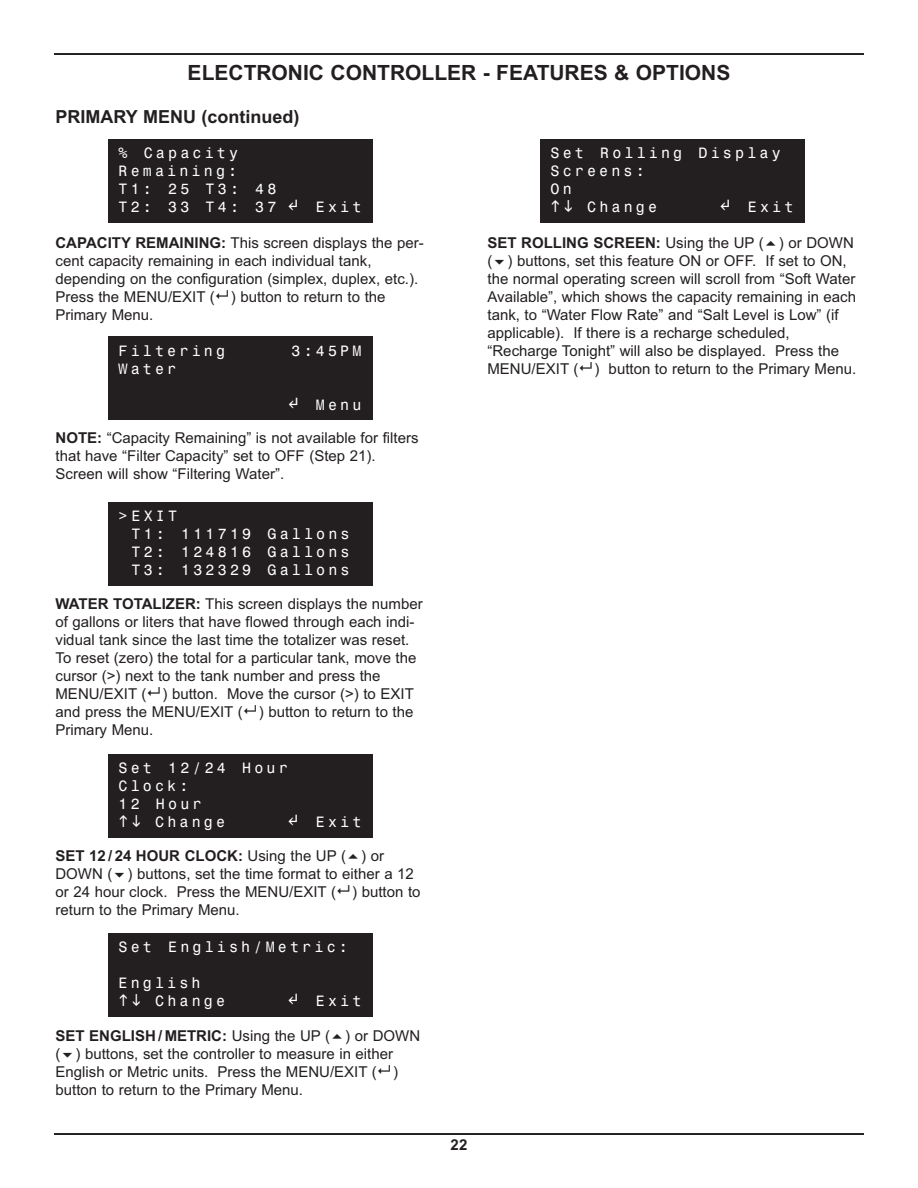
<style>
.page{position:relative;width:918px;height:1188px;background:#fff}
.page>*{position:absolute;margin:0;border:0;box-sizing:border-box;transform-origin:0 0}
.t1{font:700 21px "Arial";color:#231f20}
.t2{font:700 18px "Arial";color:#231f20}
.t3{font:15px/18px "Arial";color:#231f20}
.t4{font:15px/18px "Monospace 821 BT";letter-spacing:.21em;color:#fff}
.t5{font:700 15px "Arial";color:#231f20}
.s1{font-family:"Cambria Math";font-size:19.5px}
.s2{font-weight:700}
</style>
<div class="page">
<hr style="left:54px;top:54px;width:810px;height:1px;background:#231f20">
<hr style="left:54px;top:1134px;width:810px;height:1px;background:#231f20">
<div style="left:108px;top:502px;width:265px;height:84px;background:#231f20"></div>
<div style="left:540px;top:140px;width:265px;height:83px;background:#231f20"></div>
<div style="left:108px;top:754px;width:265px;height:84px;background:#231f20"></div>
<div style="left:108px;top:933px;width:265px;height:83px;background:#231f20"></div>
<div style="left:108px;top:140px;width:265px;height:83px;background:#231f20"></div>
<div style="left:108px;top:337px;width:265px;height:83px;background:#231f20"></div>
<h1 class="t1" style="left:188px;top:60px;width:544px">ELECTRONIC CONTROLLER - FEATURES &amp; OPTIONS</h1>
<p class="t2" style="left:56px;top:106px;width:245px">PRIMARY MENU (continued)</p>
<p class="t4" style="left:118px;top:144px;width:244px">% Capacity<br>Remaining:<br>T1: 25 T3: 48<br>T2: 33 T4: 37 <span class="s1">↵</span> Exit</p>
<p class="t3" style="left:56px;top:233px;width:370px"><span class="s2">CAPACITY REMAINING:</span> This screen displays the per&shy;cent capacity remaining in each individual tank, depending on the configuration (simplex, duplex, etc.).<br>Press the MENU/EXIT ( ) button to return to the Primary Menu.</p>
<p class="t4" style="left:119px;top:341px;width:108px">Filtering</p>
<p class="t4" style="left:292px;top:341px;width:71px">3:45PM</p>
<p class="t4" style="left:119px;top:359px;width:59px">Water</p>
<p class="t4" style="left:288px;top:395px;width:75px"><span class="s1">↵</span> Menu</p>
<p class="t3" style="left:56px;top:429px;width:365px"><span class="s2">NOTE:</span> “Capacity Remaining” is not available for filters that have “Filter Capacity” set to OFF (Step 21).<br>Screen will show “Filtering Water”.</p>
<p class="t4" style="left:132px;top:507px;width:220px;text-indent:-13px">&gt;EXIT<br>T1: 111719 Gallons<br>T2: 124816 Gallons<br>T3: 132329 Gallons</p>
<p class="t3" style="left:56px;top:595px;width:369px"><span class="s2">WATER TOTALIZER:</span> This screen displays the number of gallons or liters that have flowed through each indi&shy;vidual tank since the last time the totalizer was reset.<br>To reset (zero) the total for a particular tank, move the cursor (&gt;) next to the tank number and press the MENU/EXIT ( ) button. Move the cursor (&gt;) to EXIT and press the MENU/EXIT ( ) button to return to the Primary Menu.</p>
<p class="t4" style="left:118px;top:759px;width:171px">Set 12/24 Hour</p>
<p class="t4" style="left:118px;top:777px;width:71px">Clock:</p>
<p class="t4" style="left:118px;top:795px;width:85px">12 Hour</p>
<p class="t4" style="left:155px;top:813px;width:71px">Change</p>
<p class="t4" style="left:288px;top:813px;width:75px"><span class="s1">↵</span> Exit</p>
<p class="t3" style="left:55px;top:847px;width:367px"><span class="s2">SET 12 / 24 HOUR CLOCK:</span> Using the UP ( ) or DOWN ( ) buttons, set the time format to either a 12 or 24 hour clock. Press the MENU/EXIT ( ) button to return to the Primary Menu.</p>
<p class="t4" style="left:118px;top:938px;width:231px">Set English/Metric:</p>
<p class="t4" style="left:155px;top:974px;width:71px;text-indent:-37px">English<br>Change</p>
<p class="t4" style="left:288px;top:992px;width:75px"><span class="s1">↵</span> Exit</p>
<p class="t3" style="left:55px;top:1027px;width:366px"><span class="s2">SET ENGLISH / METRIC:</span> Using the UP ( ) or DOWN ( ) buttons, set the controller to measure in either English or Metric units. Press the MENU/EXIT ( ) button to return to the Primary Menu.</p>
<p class="t4" style="left:550px;top:144px;width:232px">Set Rolling Display</p>
<p class="t4" style="left:550px;top:162px;width:96px">Screens:</p>
<p class="t4" style="left:550px;top:180px;width:23px">On</p>
<p class="t4" style="left:587px;top:198px;width:71px">Change</p>
<p class="t4" style="left:720px;top:198px;width:75px"><span class="s1">↵</span> Exit</p>
<p class="t3" style="left:487px;top:233px;width:370px"><span class="s2">SET ROLLING SCREEN:</span> Using the UP ( ) or DOWN ( ) buttons, set this feature ON or OFF. If set to ON, the normal operating screen will scroll from “Soft Water Available”, which shows the capacity remaining in each tank, to “Water Flow Rate” and “Salt Level is Low” (if applicable). If there is a recharge scheduled, “Recharge Tonight” will also be displayed. Press the MENU/EXIT ( ) button to return to the Primary Menu.</p>
<p class="t5" style="left:451px;top:1136px;width:18px">22</p>
</div>
